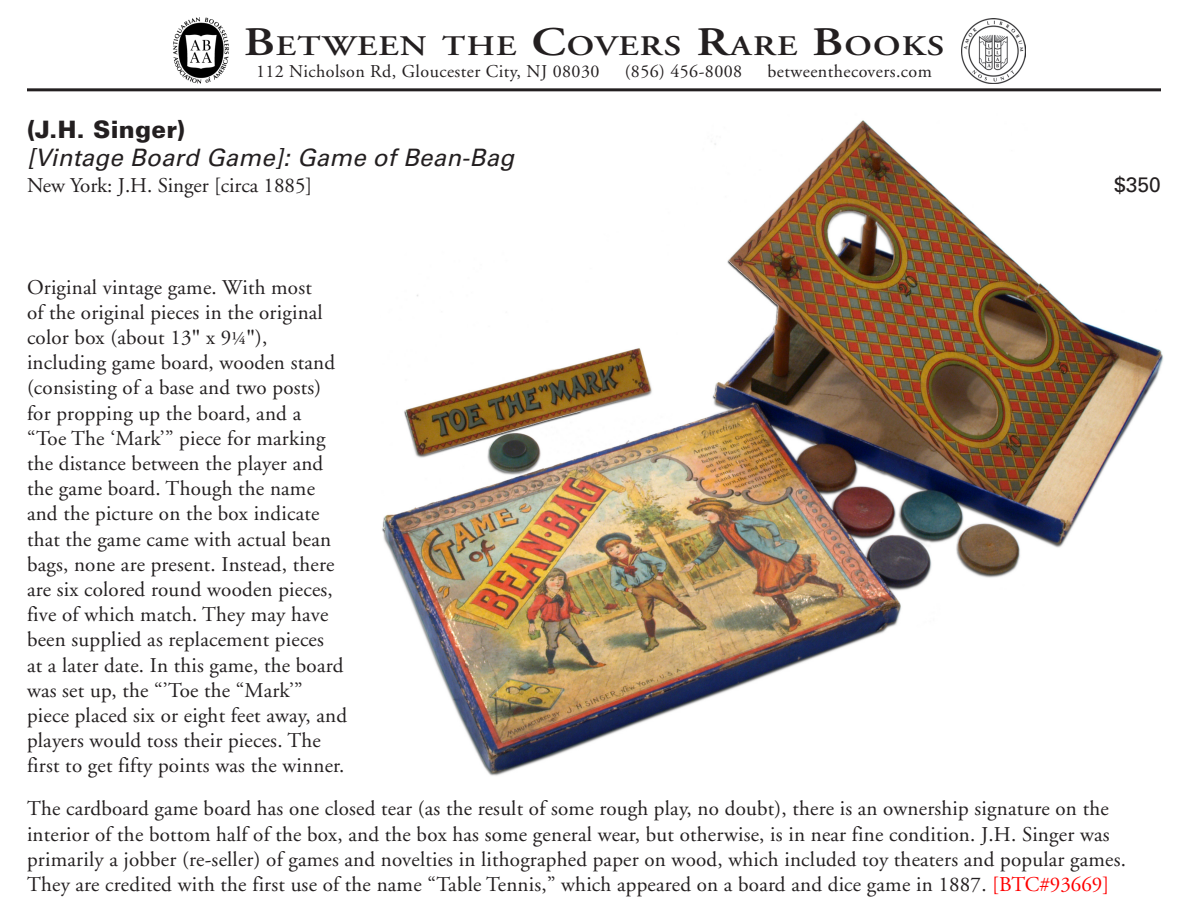
<style>
.page{position:relative;width:1188px;height:918px;background:#fff}
.page>*{position:absolute;margin:0;border:0;box-sizing:border-box;transform-origin:0 0}
.t1{font:600 28.35px "Adobe Garamond";letter-spacing:.035em;color:#231f20;scale:1.22 1}
.t2{font:italic 24px "Univers";letter-spacing:.01em;color:#231f20}
.t3{font:900 24px "Univers";letter-spacing:.01em;color:#231f20}
.t4{font:21px/25.2px "Adobe Garamond";letter-spacing:.01em;color:#231f20}
.t5{font:21px "Univers";color:#231f20}
.t6{font:18px "Adobe Garamond";letter-spacing:.025em;color:#231f20}
.s1{font-size:40.5px}
.s2{font-family:"Times New Roman"}
.s3{font-size:18.75px}
.s4{color:#f00}
</style>
<div class="page">
<img style="left:382px;top:120px;width:781px;height:656px">
<img style="left:962px;top:19px;width:64px;height:64px">
<hr style="left:27px;top:88px;width:1134px;height:3px;background:#231f20">
<img style="left:173px;top:17px;width:56px;height:67px">
<p class="t1" style="left:244px;top:30px;width:576px"><span class="s1">B</span>ETWEEN THE <span class="s1">C</span>OVERS <span class="s1">R</span>ARE <span class="s1">B</span>OOKS</p>
<p class="t6" style="left:256px;top:62px;width:345px">112 Nicholson Rd, Gloucester City, NJ 08030</p>
<p class="t6" style="left:625px;top:62px;width:119px">(856) 456-8008</p>
<p class="t6" style="left:768px;top:62px;width:166px">betweenthecovers.com</p>
<p class="t3" style="left:27px;top:114px;width:160px">(J.H. Singer)</p>
<p class="t2" style="left:27px;top:144px;width:489px">[Vintage Board Game]: Game of Bean-Bag</p>
<p class="t4" style="left:27px;top:173px;width:287px">New York: J.H. Singer [circa 1885]</p>
<p class="t5" style="left:1114px;top:172px;width:48px">$350</p>
<p class="t4" style="left:27px;top:275px;width:322px">Original vintage game. With most<br>of the original pieces in the original color box (about 13<span class="s2">"</span> x 9<span class="s3">¼</span><span class="s2">"</span>), including game board, wooden stand (consisting of a base and two posts) for propping up the board, and a<br>“Toe The ‘Mark’” piece for marking the distance between the player and the game board. Though the name and the picture on the box indicate that the game came with actual bean bags, none are present. Instead, there are six colored round wooden pieces, five of which match. They may have been supplied as replacement pieces<br>at a later date. In this game, the board was set up, the “’Toe the “Mark’” piece placed six or eight feet away, and players would toss their pieces. The first to get fifty points was the winner.</p>
<p class="t4" style="left:27px;top:797px;width:1101px">The cardboard game board has one closed tear (as the result of some rough play, no doubt), there is an ownership signature on the interior of the bottom half of the box, and the box has some general wear, but otherwise, is in near fine condition. J.H. Singer was primarily a jobber (re-seller) of games and novelties in lithographed paper on wood, which included toy theaters and popular games.<br>They are credited with the first use of the name “Table Tennis,” which appeared on a board and dice game in 1887. <span class="s4">[BTC#93669]</span></p>
</div>
